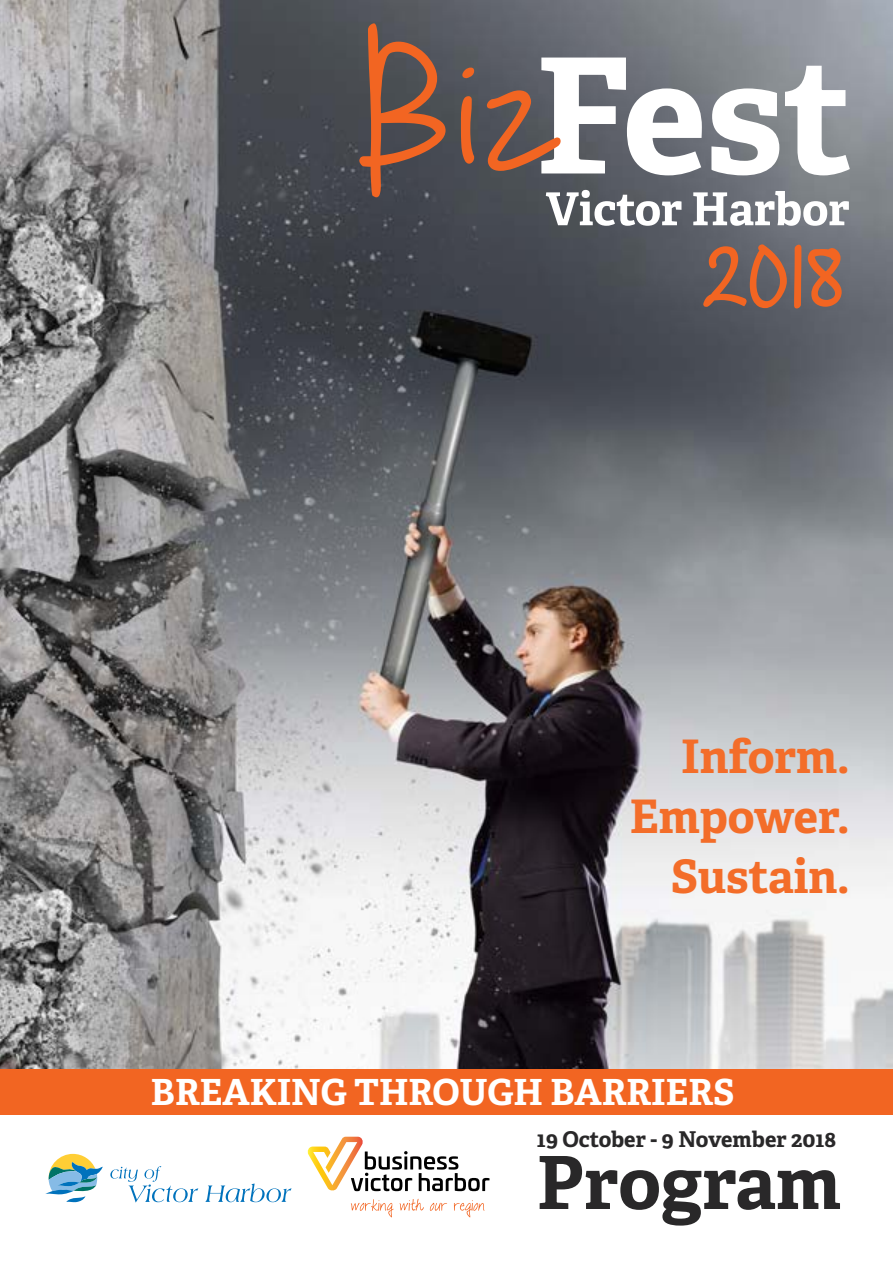
<style>
.page{position:relative;width:893px;height:1263px;background:#fff}
.page>*{position:absolute;margin:0;border:0;box-sizing:border-box;transform-origin:0 0}
.t1{font:700 118.35px "Cashew Apple Ale";color:#f26522}
.t2{font:700 73.2px "Adelle PE";color:#292829}
.t3{font:700 46.2px/60px "Adelle PE";color:#f36d29;text-align:right}
.t4{font:700 36px "Adelle PE";color:#fff}
.t5{font:700 21.75px "Adelle PE";letter-spacing:-.005em;color:#292829}
</style>
<div class="page">
<img style="left:0;top:0;width:893px;height:1069px">
<svg style="left:205px;top:1183px;width:87px;height:19px"></svg>
<svg style="left:110px;top:1166px;width:88px;height:36px"></svg>
<svg style="left:45px;top:1154px;width:58px;height:48px"></svg>
<svg style="left:307px;top:1137px;width:182px;height:54px"></svg>
<svg style="left:351px;top:1199px;width:42px;height:18px"></svg>
<svg style="left:399px;top:1199px;width:25px;height:12px"></svg>
<svg style="left:430px;top:1203px;width:17px;height:8px"></svg>
<svg style="left:454px;top:1200px;width:30px;height:17px"></svg>
<svg style="left:711px;top:88px;width:68px;height:87px"></svg>
<svg style="left:785px;top:66px;width:65px;height:109px"></svg>
<svg style="left:359px;top:23px;width:87px;height:174px;background:#7b5445"></svg>
<svg style="left:461px;top:68px;width:13px;height:96px"></svg>
<svg style="left:487px;top:58px;width:215px;height:117px"></svg>
<svg style="left:546px;top:190px;width:135px;height:36px"></svg>
<svg style="left:693px;top:191px;width:156px;height:35px"></svg>
<div style="left:0;top:1069px;width:893px;height:46px;background:#f26522"></div>
<h1 class="t1" style="left:703px;top:213px;width:143px">2018</h1>
<h3 class="t3" style="left:630px;top:725px;width:222px">Inform.<br>Empower.<br>Sustain.</h3>
<h3 class="t4" style="left:151px;top:1066px;width:585px">BREAKING THROUGH BARRIERS</h3>
<p class="t5" style="left:537px;top:1123px;width:301px">19 October - 9 November 2018</p>
<h2 class="t2" style="left:537px;top:1130px;width:306px">Program</h2>
</div>
